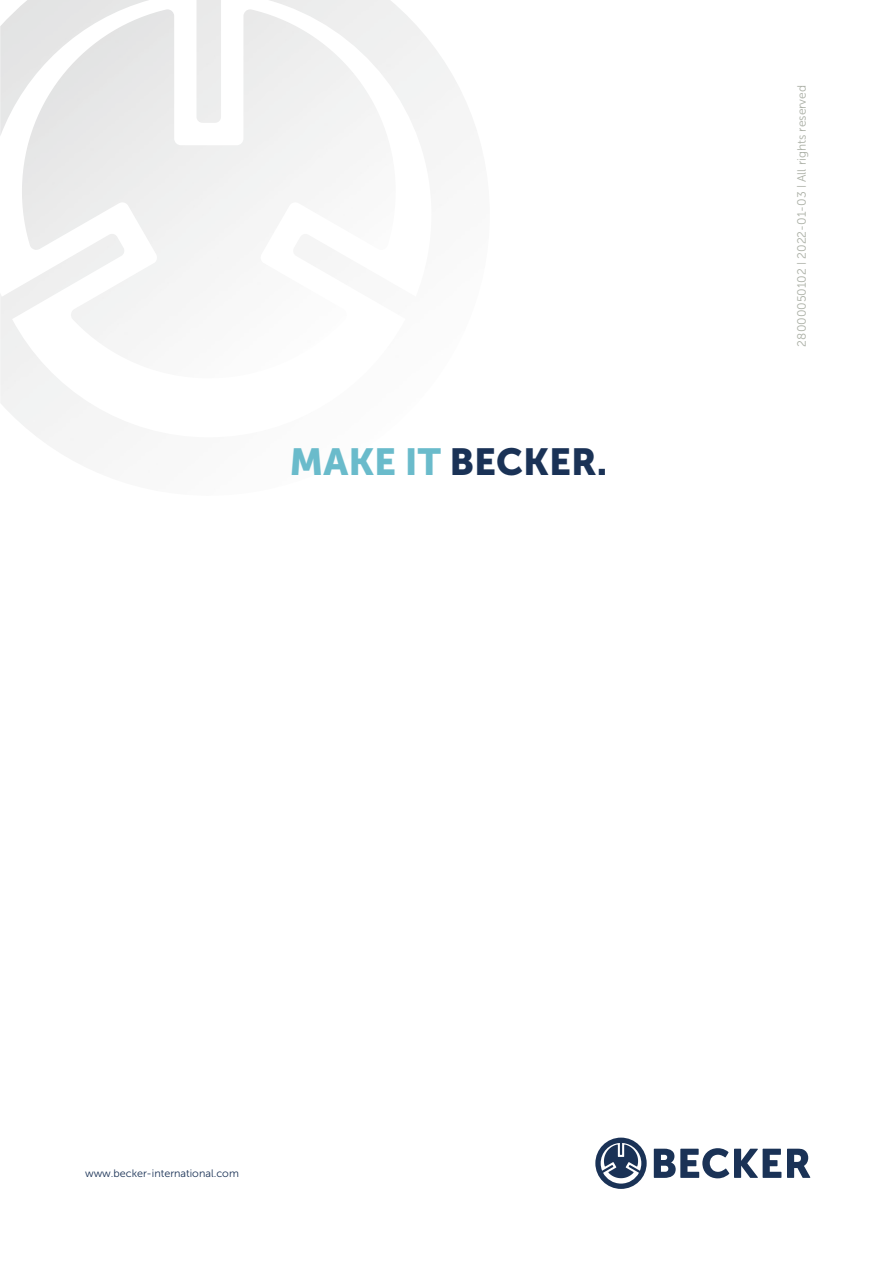
<style>
.page{position:relative;width:893px;height:1263px;background:#fff}
.page>*{position:absolute;margin:0;border:0;box-sizing:border-box;transform-origin:0 0}
.t1{font:37.5px "Museo Sans 900";color:#1a3256}
.t2{font:12px "Museo Sans 300";color:#aaafa5}
.t3{font:10.8px "Museo Sans 300";color:#1a3256}
.s1{color:#6abbcb}
.s2{font-size:9.3px}
</style>
<div class="page">
<svg style="left:654px;top:1148px;width:127px;height:30px"></svg>
<svg style="left:787px;top:1149px;width:23px;height:29px"></svg>
<svg style="left:596px;top:1137px;width:51px;height:52px"></svg>
<h1 class="t1" style="left:290px;top:440px;width:319px"><span class="s1">MAKE IT</span> BECKER.</h1>
<p class="t2" style="left:795px;top:346px;width:263px;rotate:-90deg">28000050102 <span class="s2">|</span> 2022-01-03 <span class="s2">|</span> All rights reserved</p>
<p class="t3" style="left:85px;top:1168px;width:155px">www.becker-international.com</p>
</div>
